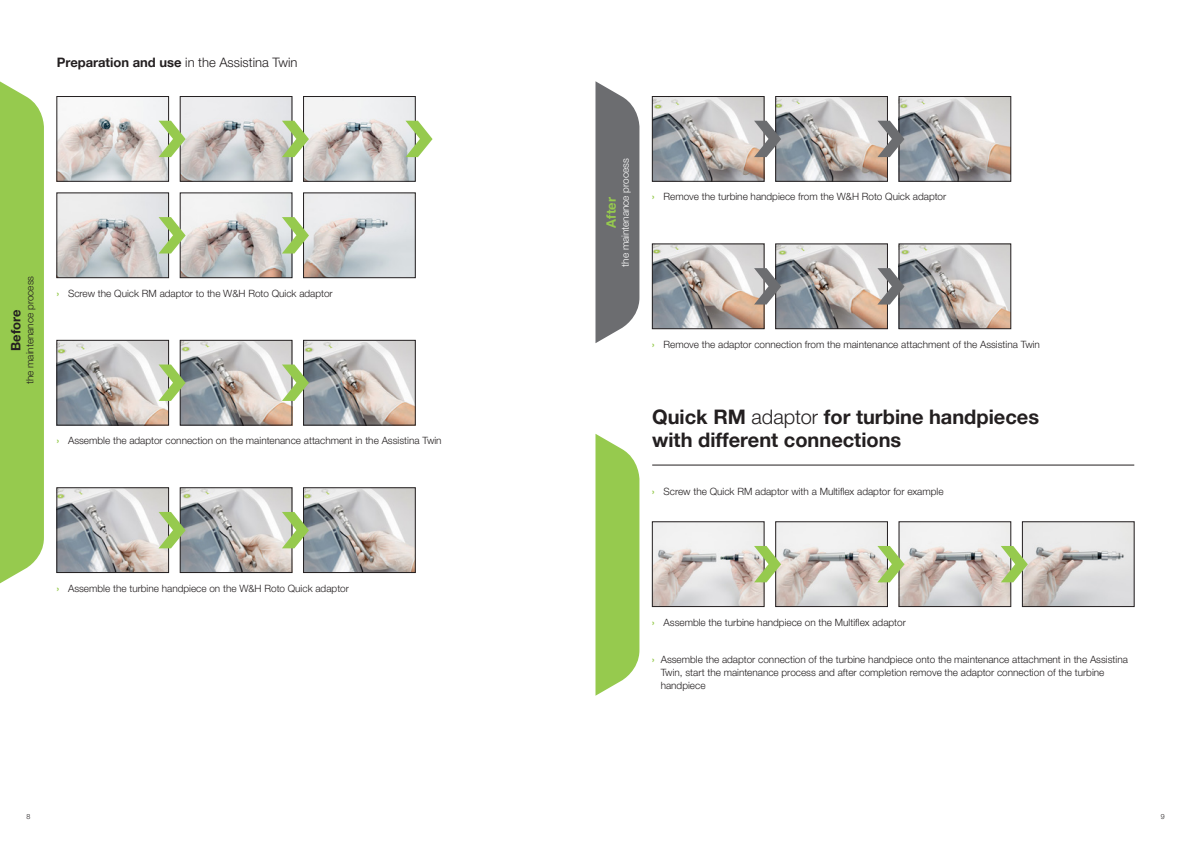
<style>
.page{position:relative;width:1191px;height:842px;background:#fff}
.page>*{position:absolute;margin:0;border:0;box-sizing:border-box;transform-origin:0 0}
.t1{font:700 20px/23px "Helvetica Neue World 75";color:#231f20}
.t2{font:13px "Helvetica Neue World 45 Lt";color:#231f20}
.t3{font:700 13px "Helvetica Neue World 75";color:#231f20}
.t4{font:700 13px "Helvetica Neue World 75";color:#96ca4e}
.t5{font:10px/13px "Helvetica Neue World 45 Lt";color:#231f20}
.t6{font:10px "Helvetica Neue World 45 Lt";color:#fff}
.t7{font:7px "Helvetica Neue World 45 Lt";color:#231f20}
.s1{font-family:"Helvetica Neue World 75";font-weight:700}
.s2{font-family:"Helvetica Neue World 75";font-weight:700;color:#96ca4e}
.s3{font-family:"Helvetica Neue World 45 Lt";font-weight:400}
</style>
<div class="page">
<img style="left:59px;top:342px;width:108px;height:81px">
<div style="left:57px;top:340px;width:112px;height:85px;border:1px solid #231f20"></div>
<img style="left:182px;top:342px;width:108px;height:81px">
<div style="left:180px;top:340px;width:112px;height:85px;border:1px solid #231f20"></div>
<img style="left:305px;top:342px;width:108px;height:81px">
<div style="left:303px;top:340px;width:112px;height:85px;border:1px solid #231f20"></div>
<img style="left:59px;top:490px;width:108px;height:81px">
<div style="left:57px;top:488px;width:112px;height:85px;border:1px solid #231f20"></div>
<img style="left:182px;top:490px;width:108px;height:81px">
<div style="left:180px;top:488px;width:112px;height:85px;border:1px solid #231f20"></div>
<img style="left:305px;top:490px;width:108px;height:81px">
<div style="left:303px;top:488px;width:112px;height:85px;border:1px solid #231f20"></div>
<svg style="left:159px;top:512px;width:27px;height:36px"></svg>
<svg style="left:282px;top:512px;width:27px;height:36px"></svg>
<svg style="left:159px;top:364px;width:27px;height:37px"></svg>
<svg style="left:282px;top:364px;width:27px;height:37px"></svg>
<img style="left:654px;top:524px;width:108px;height:81px">
<div style="left:652px;top:522px;width:112px;height:85px;border:1px solid #231f20"></div>
<img style="left:777px;top:524px;width:108px;height:81px">
<div style="left:775px;top:522px;width:112px;height:85px;border:1px solid #231f20"></div>
<img style="left:901px;top:524px;width:108px;height:81px">
<div style="left:899px;top:522px;width:112px;height:85px;border:1px solid #231f20"></div>
<img style="left:1024px;top:524px;width:108px;height:81px">
<div style="left:1022px;top:522px;width:112px;height:85px;border:1px solid #231f20"></div>
<hr style="left:652px;top:465px;width:482px;height:1px;background:#231f20">
<svg style="left:754px;top:546px;width:27px;height:36px"></svg>
<svg style="left:877px;top:546px;width:27px;height:36px"></svg>
<svg style="left:1000px;top:546px;width:27px;height:36px"></svg>
<div style="left:0;top:81px;width:44px;height:503px;background:#96ca4e"></div>
<img style="left:654px;top:246px;width:108px;height:81px">
<div style="left:652px;top:244px;width:112px;height:85px;border:1px solid #231f20"></div>
<img style="left:777px;top:246px;width:108px;height:81px">
<div style="left:775px;top:244px;width:112px;height:85px;border:1px solid #231f20"></div>
<img style="left:901px;top:246px;width:108px;height:81px">
<div style="left:899px;top:244px;width:112px;height:85px;border:1px solid #231f20"></div>
<svg style="left:754px;top:268px;width:27px;height:36px"></svg>
<svg style="left:877px;top:268px;width:27px;height:36px"></svg>
<img style="left:654px;top:98px;width:108px;height:81px">
<div style="left:652px;top:96px;width:112px;height:85px;border:1px solid #231f20"></div>
<img style="left:777px;top:98px;width:108px;height:81px">
<div style="left:775px;top:96px;width:112px;height:85px;border:1px solid #231f20"></div>
<img style="left:901px;top:98px;width:108px;height:81px">
<div style="left:899px;top:96px;width:112px;height:85px;border:1px solid #231f20"></div>
<svg style="left:754px;top:121px;width:27px;height:36px"></svg>
<svg style="left:877px;top:121px;width:27px;height:36px"></svg>
<img style="left:59px;top:98px;width:108px;height:81px">
<div style="left:57px;top:96px;width:112px;height:85px;border:1px solid #231f20"></div>
<img style="left:182px;top:98px;width:108px;height:81px">
<div style="left:180px;top:96px;width:112px;height:85px;border:1px solid #231f20"></div>
<img style="left:305px;top:98px;width:108px;height:81px">
<div style="left:303px;top:96px;width:112px;height:85px;border:1px solid #231f20"></div>
<img style="left:59px;top:195px;width:108px;height:81px">
<div style="left:57px;top:193px;width:112px;height:85px;border:1px solid #231f20"></div>
<img style="left:182px;top:195px;width:108px;height:81px">
<div style="left:180px;top:193px;width:112px;height:85px;border:1px solid #231f20"></div>
<img style="left:305px;top:195px;width:108px;height:81px">
<div style="left:303px;top:193px;width:112px;height:85px;border:1px solid #231f20"></div>
<svg style="left:159px;top:121px;width:27px;height:36px"></svg>
<svg style="left:282px;top:121px;width:27px;height:36px"></svg>
<svg style="left:282px;top:217px;width:27px;height:36px"></svg>
<svg style="left:159px;top:217px;width:27px;height:36px"></svg>
<svg style="left:405px;top:121px;width:27px;height:36px"></svg>
<svg style="left:595px;top:434px;width:44px;height:262px;background:#a3d064"></svg>
<svg style="left:595px;top:81px;width:44px;height:262px;background:#7e7f81"></svg>
<h2 class="t2" style="left:57px;top:55px;width:242px"><span class="s1">Preparation and use</span> in the Assistina Twin</h2>
<p class="t5" style="left:23px;top:384px;width:110px;rotate:-90deg">the maintenance process</p>
<h2 class="t3" style="left:8px;top:351px;width:43px;rotate:-90deg">Before</h2>
<p class="t5" style="left:57px;top:287px;width:277px"><span class="s2">›</span> Screw the Quick RM adaptor to the W&amp;H Roto Quick adaptor</p>
<p class="t5" style="left:57px;top:434px;width:386px"><span class="s2">›</span> Assemble the adaptor connection on the maintenance attachment in the Assistina Twin</p>
<p class="t5" style="left:57px;top:582px;width:294px"><span class="s2">›</span> Assemble the turbine handpiece on the W&amp;H Roto Quick adaptor</p>
<p class="t6" style="left:619px;top:267px;width:110px;rotate:-90deg">the maintenance process</p>
<h2 class="t4" style="left:604px;top:228px;width:32px;rotate:-90deg">After</h2>
<p class="t5" style="left:652px;top:190px;width:295px"><span class="s2">›</span> Remove the turbine handpiece from the W&amp;H Roto Quick adaptor</p>
<p class="t5" style="left:652px;top:338px;width:389px"><span class="s2">›</span> Remove the adaptor connection from the maintenance attachment of the Assistina Twin</p>
<h1 class="t1" style="left:652px;top:405px;width:388px">Quick RM <span class="s3">adaptor</span> for turbine handpieces with different connections</h1>
<p class="t5" style="left:652px;top:485px;width:293px"><span class="s2">›</span> Screw the Quick RM adaptor with a Multiflex adaptor for example</p>
<p class="t5" style="left:652px;top:616px;width:255px"><span class="s2">›</span> Assemble the turbine handpiece on the Multiflex adaptor</p>
<p class="t5" style="left:660px;top:653px;width:469px;text-indent:-8px"><span class="s2">›</span> Assemble the adaptor connection of the turbine handpiece onto the maintenance attachment in the Assistina<br>Twin, start the maintenance process and after completion remove the adaptor connection of the turbine handpiece</p>
<p class="t7" style="left:26px;top:812px;width:5px">8</p>
<p class="t7" style="left:1160px;top:812px;width:5px">9</p>
</div>
